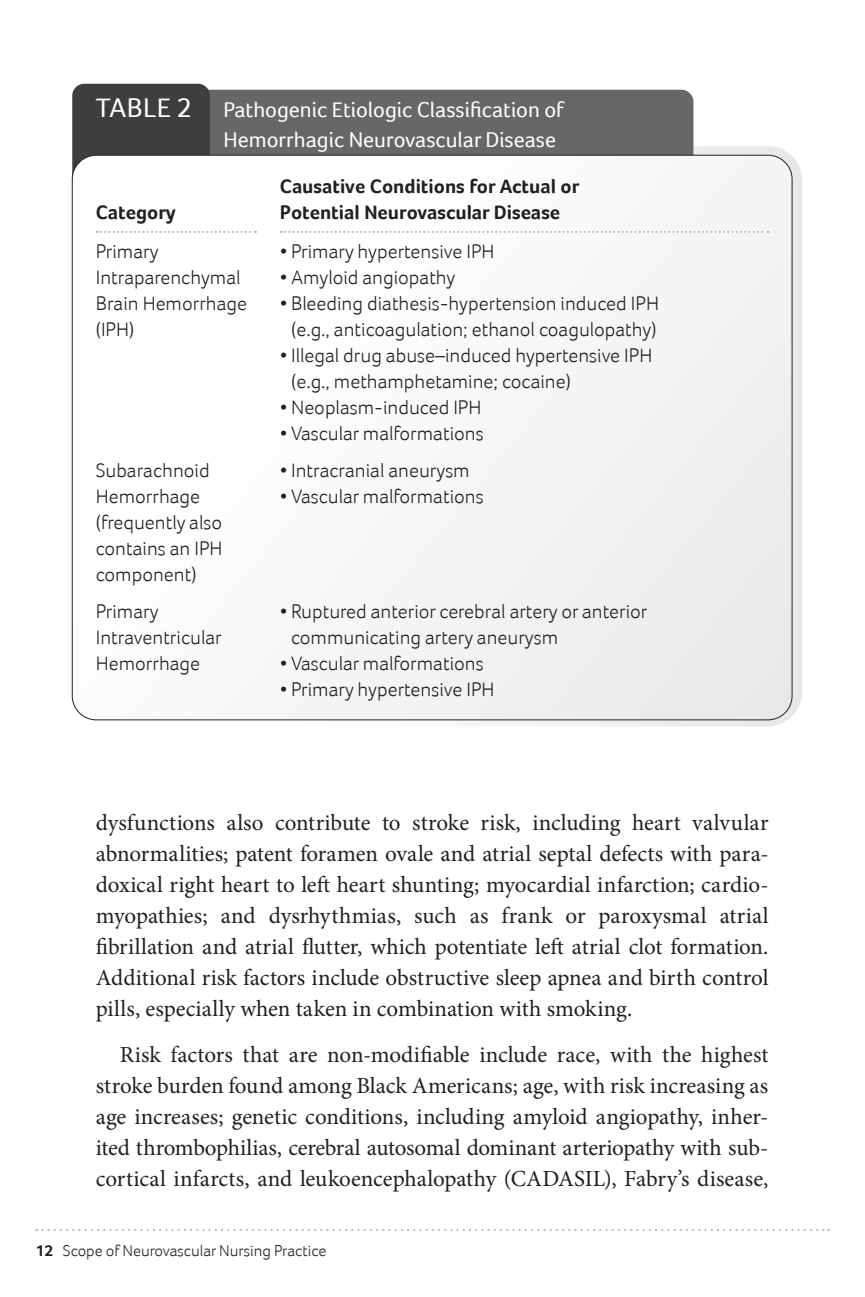
<style>
.page{position:relative;width:865px;height:1297px;background:#fff}
.page>*{position:absolute;margin:0;border:0;box-sizing:border-box;transform-origin:0 0}
.t1{font:23px/31px "Minion Pro";color:#231f20;text-align:justify}
.t2{font:22px/30px "Foco";color:#fff}
.t3{font:300 20px/26px "Foco";color:#231f20}
.t4{font:700 20px/26px "Foco";color:#231f20}
.t5{font:300 16px "Foco";color:#231f20}
.s1{font-size:28px}
.s2{font-weight:700}
</style>
<div class="page">
<svg style="left:36px;top:1229px;width:792px;height:1px"></svg>
<div style="left:62px;top:146px;width:739px;height:580px;border:10px solid #fff;border-radius:29px"></div>
<div style="left:76px;top:90px;width:617px;height:82px;background:#67676a;border-radius:12px"></div>
<div style="left:72px;top:84px;width:138px;height:106px;background:#3e3e3f;border-radius:12px"></div>
<svg style="left:72px;top:155px;width:719px;height:564px"></svg>
<svg style="left:97px;top:231px;width:159px;height:2px"></svg>
<svg style="left:281px;top:231px;width:487px;height:2px"></svg>
<p class="t2" style="left:223px;top:94px;width:341px;text-indent:-128px"><span class="s1">TABLE 2</span> Pathogenic Etiologic Classification of<br>Hemorrhagic Neurovascular Disease</p>
<p class="t4" style="left:96px;top:199px;width:81px">Category</p>
<p class="t4" style="left:280px;top:173px;width:301px">Causative Conditions for Actual or<br>Potential Neurovascular Disease</p>
<p class="t3" style="left:96px;top:238px;width:153px">Primary<br>Intraparenchymal<br>Brain Hemorrhage (IPH)</p>
<p class="t3" style="left:280px;top:238px;width:216px">• Primary hypertensive IPH</p>
<p class="t3" style="left:280px;top:264px;width:177px">• Amyloid angiopathy</p>
<p class="t3" style="left:280px;top:290px;width:380px;text-align:center">• Bleeding diathesis-hypertension induced IPH (e.g., anticoagulation; ethanol coagulopathy)</p>
<p class="t3" style="left:291px;top:342px;width:362px;text-indent:-11px">• Illegal drug abuse–induced hypertensive IPH (e.g., methamphetamine; cocaine)</p>
<p class="t3" style="left:280px;top:394px;width:203px">• Neoplasm-induced IPH</p>
<p class="t3" style="left:280px;top:420px;width:205px">• Vascular malformations</p>
<p class="t3" style="left:96px;top:457px;width:128px">Subarachnoid<br>Hemorrhage (frequently also contains an IPH component)</p>
<p class="t3" style="left:280px;top:457px;width:191px">• Intracranial aneurysm</p>
<p class="t3" style="left:280px;top:483px;width:205px">• Vascular malformations</p>
<p class="t3" style="left:96px;top:598px;width:127px">Primary<br>Intraventricular<br>Hemorrhage</p>
<p class="t3" style="left:291px;top:598px;width:357px;text-indent:-11px">• Ruptured anterior cere-b ral artery or anterior communicating artery aneurysm</p>
<p class="t3" style="left:280px;top:650px;width:205px">• Vascular malformations</p>
<p class="t3" style="left:280px;top:676px;width:216px">• Primary hypertensive IPH</p>
<p class="t1" style="left:96px;top:806px;width:674px">dysfunctions also contribute to stroke risk, including heart valvular abnormalities; patent foramen ovale and atrial septal defects with para&shy;doxical right heart to left heart shunting; myocardial infarction; cardio&shy;myopathies; and dysrhythmias, such as frank or paroxysmal atrial fibrillation and atrial flutter, which potentiate left atrial clot formation.<br>Additional risk factors include obstructive sleep apnea and birth control pills, especially when taken in combination with smoking.</p>
<p class="t1" style="left:96px;top:1039px;width:674px;text-indent:24px">Risk factors that are non-modifiable include race, with the highest stroke burden found among Black Americans; age, with risk increasing as age increases; genetic conditions, including amyloid angiopathy, inher&shy;ited thrombophilias, cerebral autosomal dominant arteriopathy with sub&shy;cortical infarcts, and leukoencephalopathy (CADASIL), Fabry’s disease,</p>
<p class="t5" style="left:36px;top:1240px;width:292px"><span class="s2">12</span> Scope of Neurovascular Nursing Practice</p>
</div>
